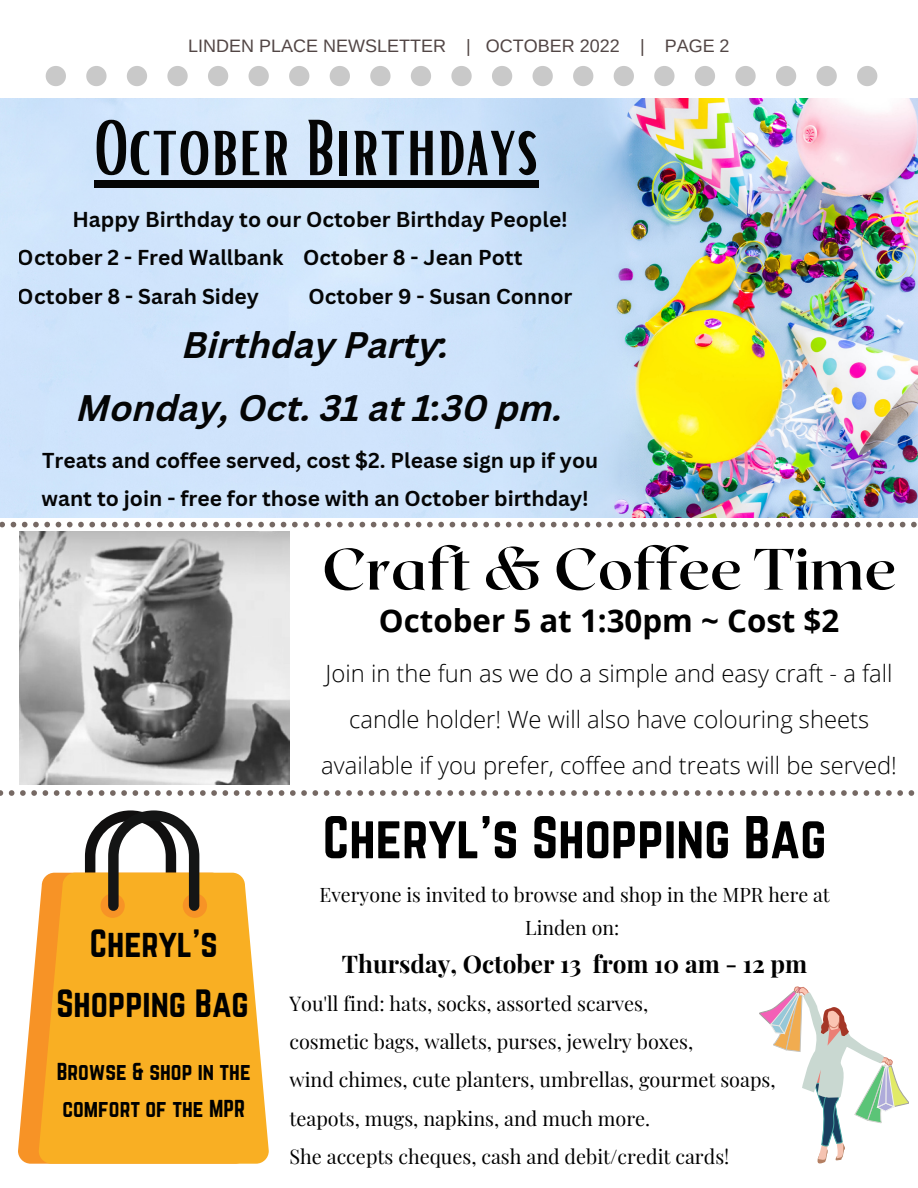
<style>
.page{position:relative;width:918px;height:1188px;background:#fff}
.page>*{position:absolute;margin:0;border:0;box-sizing:border-box;transform-origin:0 0}
.t1{font:76.5px "Bright";color:#000}
.t2{font:700 58.2px "Roxborough CF";color:#000}
.t3{font:52.8px "Norwester";color:#000}
.t4{font:italic 700 36px/63px "Canva Sans";color:#000;text-align:center}
.t5{font:34.5px/60.3px "Norwester";color:#000;text-align:center}
.t6{font:700 31.35px "Open Sans";color:#000}
.t7{font:700 24.45px "Playfair Display";color:#000}
.t8{font:300 23.85px/46.2px "Open Sans";color:#000;text-align:center}
.t9{font:21.45px/37.5px "Norwester";color:#000}
.t10{font:700 21px/38.2px "Canva Sans";color:#000}
.t11{font:19.8px/38.2px "Playfair Display";color:#000}
.t12{font:19.5px/32.2px "Playfair Display";color:#000;text-align:center}
.t13{font:18px "Arimo";color:#524645}
</style>
<div class="page">
<svg style="left:46px;top:66px;width:20px;height:20px"></svg>
<svg style="left:86px;top:66px;width:21px;height:20px"></svg>
<svg style="left:127px;top:66px;width:20px;height:20px"></svg>
<svg style="left:167px;top:66px;width:21px;height:20px"></svg>
<svg style="left:208px;top:66px;width:20px;height:20px"></svg>
<svg style="left:249px;top:66px;width:20px;height:20px"></svg>
<svg style="left:289px;top:66px;width:20px;height:20px"></svg>
<svg style="left:330px;top:66px;width:20px;height:20px"></svg>
<svg style="left:370px;top:66px;width:21px;height:20px"></svg>
<svg style="left:411px;top:66px;width:20px;height:20px"></svg>
<svg style="left:451px;top:66px;width:21px;height:20px"></svg>
<svg style="left:492px;top:66px;width:20px;height:20px"></svg>
<svg style="left:533px;top:66px;width:20px;height:20px"></svg>
<svg style="left:573px;top:66px;width:20px;height:20px"></svg>
<svg style="left:614px;top:66px;width:20px;height:20px"></svg>
<svg style="left:654px;top:66px;width:21px;height:20px"></svg>
<svg style="left:695px;top:66px;width:20px;height:20px"></svg>
<svg style="left:735px;top:66px;width:21px;height:20px"></svg>
<svg style="left:776px;top:66px;width:20px;height:20px"></svg>
<svg style="left:817px;top:66px;width:20px;height:20px"></svg>
<svg style="left:857px;top:66px;width:20px;height:20px"></svg>
<svg style="left:0;top:790px;width:915px;height:6px"></svg>
<svg style="left:0;top:522px;width:917px;height:5px"></svg>
<img style="left:19px;top:531px;width:270px;height:254px">
<svg style="left:18px;top:917px;width:21px;height:247px"></svg>
<svg style="left:39px;top:873px;width:230px;height:291px;background:#f9b12f"></svg>
<div style="left:101px;top:893px;width:24px;height:25px;background:#f79326;border-radius:50%"></div>
<div style="left:183px;top:893px;width:24px;height:25px;background:#f79326;border-radius:50%"></div>
<svg style="left:80px;top:810px;width:125px;height:106px"></svg>
<svg style="left:759px;top:987px;width:150px;height:176px"></svg>
<img style="left:0;top:99px;width:918px;height:418px">
<div style="left:94px;top:180px;width:444px;height:8px;background:#000"></div>
<p class="t13" style="left:188px;top:35px;width:543px">LINDEN PLACE NEWSLETTER | OCTOBER 2022 | PAGE 2</p>
<h1 class="t1" style="left:94px;top:99px;width:446px">October Birthdays</h1>
<p class="t10" style="left:18px;top:200px;width:551px;text-indent:55px">Happy Birthday to our October Birthday People!<br>October 2 - Fred Wallbank October 8 - Jean Pott<br>October 8 - Sarah Sidey</p>
<p class="t10" style="left:308px;top:276px;width:265px">October 9 - Susan Connor</p>
<h3 class="t4" style="left:77px;top:317px;width:487px">Birthday Party:<br>Monday, Oct. 31 at 1:30 pm.</h3>
<p class="t10" style="left:42px;top:441px;width:558px">Treats and coffee served, cost $2. Please sign up if you want to join - free for those with an October birthday!</p>
<h3 class="t5" style="left:56px;top:913px;width:194px">Cheryl's<br>Shopping Bag</h3>
<p class="t9" style="left:57px;top:1052px;width:195px">Browse &amp; shop in the comfort of the MPR</p>
<h2 class="t2" style="left:322px;top:531px;width:575px">Craft &amp; Coffee Time</h2>
<h3 class="t6" style="left:379px;top:598px;width:462px">October 5 at 1:30pm ~ Cost $2</h3>
<p class="t8" style="left:321px;top:650px;width:577px">Join in the fun as we do a simple and easy craft - a fall candle holder! We will also have colouring sheets available if you prefer, coffee and treats will be served!</p>
<h3 class="t3" style="left:323px;top:805px;width:505px">Cheryl's Shopping Bag</h3>
<p class="t12" style="left:320px;top:878px;width:512px">Everyone is invited to browse and shop in the MPR here at<br>Linden on:</p>
<p class="t7" style="left:342px;top:946px;width:467px">Thursday, October 13 from 10 am - 12 pm</p>
<p class="t11" style="left:289px;top:984px;width:488px">You'll find: hats, socks, assorted scarves,<br>cosmetic bags, wallets, purses, jewelry boxes,<br>wind chimes, cute planters, umbrellas, gourmet soaps, teapots, mugs, napkins, and much more.<br>She accepts cheques, cash and debit/credit cards!</p>
</div>
